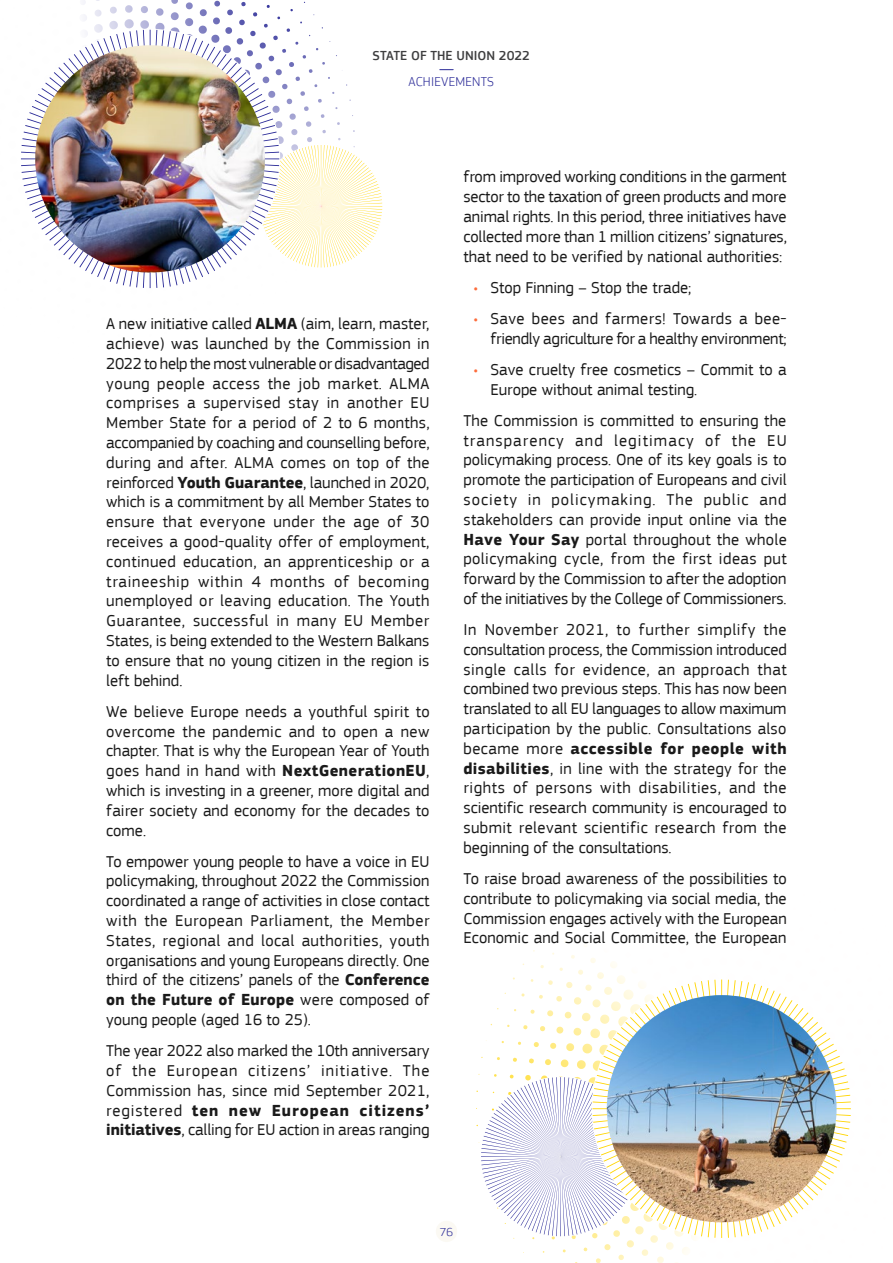
<style>
.page{position:relative;width:893px;height:1263px;background:#fff}
.page>*{position:absolute;margin:0;border:0;box-sizing:border-box;transform-origin:0 0}
.Body_text{font:16.5px/19.8px "EC Square Sans Pro";color:#1a1a1a;text-align:justify}
.Bullet_points{font:16.5px/19.8px "EC Square Sans Pro";color:#1a1a1a;text-align:right}
.t1{font:500 13.5px "EC Square Sans Pro";color:#3e3e3f}
.t2{font:300 13.5px "EC Square Sans Pro";letter-spacing:.02em;color:#282896}
.t3{font:300 12.15px "EC Square Sans Pro";color:#282896}
.s1{font-weight:700}
.s2{color:#fd6c3b}
</style>
<div class="page">
<svg style="left:440px;top:69px;width:13px;height:1px"></svg>
<svg style="left:84px;top:0;width:239px;height:30px"></svg>
<svg style="left:21px;top:30px;width:361px;height:258px"></svg>
<img style="left:35px;top:45px;width:230px;height:227px">
<svg style="left:481px;top:979px;width:370px;height:259px"></svg>
<img style="left:607px;top:995px;width:230px;height:227px">
<div style="left:436px;top:1221px;width:21px;height:21px;background:#fbf9f3;border-radius:50%"></div>
<p class="t1" style="left:373px;top:48px;width:159px">STATE OF THE UNION 2022</p>
<p class="t2" style="left:408px;top:74px;width:87px">ACHIEVEMENTS</p>
<p class="Body_text" style="left:106px;top:314px;width:325px">A new initiative called <span class="s1">ALMA</span> (aim, learn, master, achieve) was launched by the Commission in 2022 to help the most vulnerable or disadvantaged young people access the job market. ALMA comprises a supervised stay in another EU Member State for a period of 2 to 6 months, accompanied by coaching and counselling before, during and after. ALMA comes on top of the reinforced <span class="s1">Youth Guarantee</span>, launched in 2020, which is a commitment by all Member States to ensure that everyone under the age of 30 receives a good-quality offer of employment, continued education, an apprenticeship or a traineeship within 4 months of becoming unemployed or leaving education. The Youth Guarantee, successful in many EU Member States, is being extended to the Western Balkans to ensure that no young citizen in the region is left behind.</p>
<p class="Body_text" style="left:106px;top:701px;width:325px">We believe Europe needs a youthful spirit to overcome the pandemic and to open a new chapter. That is why the European Year of Youth goes hand in hand with <span class="s1">NextGenerationEU</span>, which is investing in a greener, more digital and fairer society and economy for the decades to come.</p>
<p class="Body_text" style="left:106px;top:851px;width:325px">To empower young people to have a voice in EU policymaking, throughout 2022 the Commission coordinated a range of activities in close contact with the European Parliament, the Member States, regional and local authorities, youth organisations and young Europeans directly. One third of the citizens’ panels of the <span class="s1">Conference on the Future of Europe</span> were composed of young people (aged 16 to 25).</p>
<p class="Body_text" style="left:106px;top:1041px;width:325px">The year 2022 also marked the 10th anniversary of the European citizens’ initiative. The Commission has, since mid September 2021, registered <span class="s1">ten new European citizens’ initiatives</span>, calling for EU action in areas ranging</p>
<p class="Body_text" style="left:463px;top:167px;width:325px">from improved working conditions in the garment sector to the taxation of green products and more animal rights. In this period, three initiatives have collected more than 1 million citizens’ signatures, that need to be verified by national authorities:</p>
<p class="Bullet_points" style="left:473px;top:278px;width:219px"><span class="s2">•</span> Stop Finning – Stop the trade;</p>
<p class="Bullet_points" style="left:473px;top:309px;width:315px"><span class="s2">•</span> Save bees and farmers! Towards a bee&shy;friendly agriculture for a healthy environment;</p>
<p class="Bullet_points" style="left:490px;top:360px;width:298px;text-align:left;text-indent:-17px"><span class="s2">•</span> Save cruelty free cosmetics – Commit to a<br>Europe without animal testing.</p>
<p class="Body_text" style="left:463px;top:410px;width:325px">The Commission is committed to ensuring the transparency and legitimacy of the EU policymaking process. One of its key goals is to promote the participation of Europeans and civil society in policymaking. The public and stakeholders can provide input online via the <span class="s1">Have Your Say</span> portal throughout the whole policymaking cycle, from the first ideas put forward by the Commission to after the adoption of the initiatives by the College of Commissioners.</p>
<p class="Body_text" style="left:463px;top:620px;width:325px">In November 2021, to further simplify the consultation process, the Commission introduced single calls for evidence, an approach that combined two previous steps. This has now been translated to all EU languages to allow maximum participation by the public. Consultations also became more <span class="s1">accessible for people with disabilities</span>, in line with the strategy for the rights of persons with disabilities, and the scientific research community is encouraged to submit relevant scientific research from the beginning of the consultations.</p>
<p class="Body_text" style="left:463px;top:869px;width:325px">To raise broad awareness of the possibilities to contribute to policymaking via social media, the Commission engages actively with the European Economic and Social Committee, the European</p>
<p class="t3" style="left:440px;top:1225px;width:15px">76</p>
</div>
